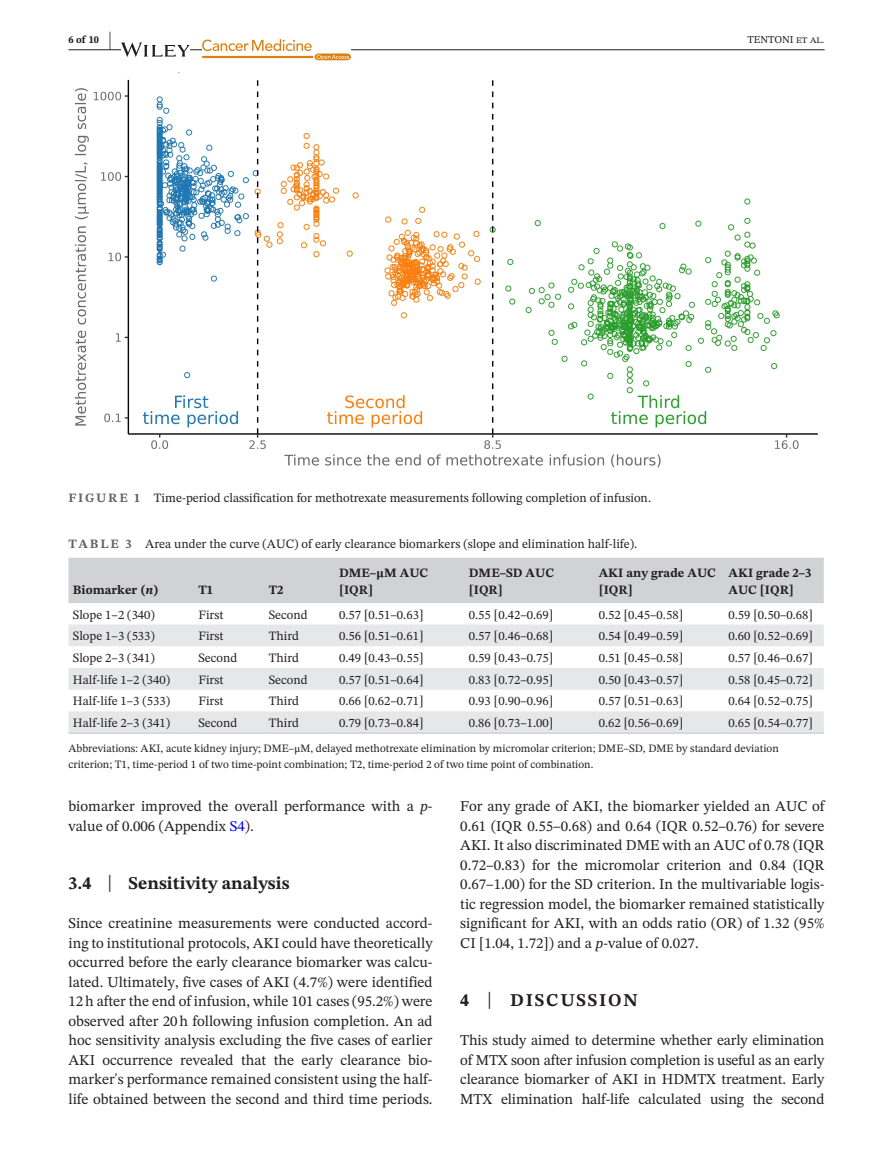
<style>
.page{position:relative;width:893px;height:1174px;background:#fff}
.page>*{position:absolute;margin:0;border:0;box-sizing:border-box;transform-origin:0 0}
.t1{font:700 18px "STIX Two Text";color:#231f20}
.t2{font:700 18px "STIX Two Text";letter-spacing:.1em;color:#231f20}
.t3{font:15px/19.5px "STIX Two Text";color:#231f20;text-align:justify}
.t4{font:12.75px "STIX Two Text";color:#231f20}
.t5{font:700 12.75px/17.2px "STIX Two Text";color:#231f20}
.t6{font:11.25px/15.8px "STIX Two Text";color:#231f20}
.t7{font:10.5px "STIX Two Text";color:#231f20}
.t8{font:700 10.5px "STIX Two Text";color:#231f20}
.s1{font-size:21px}
.s2{font-weight:700;color:#636366}
.s3{font-style:italic}
.s4{font-family:"STIX"}
.s5{color:#00f}
.s6{font-weight:400;font-size:23.7px}
</style>
<div class="page">
<hr style="left:68px;top:49px;width:756px;height:1px;background:#231f20">
<svg style="left:121px;top:43px;width:69px;height:14px"></svg>
<svg style="left:202px;top:39px;width:149px;height:21px"></svg>
<img style="left:74px;top:72px;width:744px;height:396px">
<div style="left:68px;top:558px;width:756px;height:45px;background:#d1d2d4"></div>
<svg style="left:68px;top:624px;width:756px;height:108px;fill:#e6e7e9"></svg>
<hr style="left:68px;top:732px;width:126px;height:2px;background:#d1d2d4">
<hr style="left:194px;top:732px;width:70px;height:2px;background:#d1d2d4">
<hr style="left:264px;top:732px;width:71px;height:2px;background:#d1d2d4">
<hr style="left:335px;top:732px;width:129px;height:2px;background:#d1d2d4">
<hr style="left:464px;top:732px;width:130px;height:2px;background:#d1d2d4">
<hr style="left:594px;top:732px;width:130px;height:2px;background:#d1d2d4">
<hr style="left:724px;top:732px;width:100px;height:2px;background:#d1d2d4">
<p class="t8" style="left:68px;top:32px;width:44px">6 of 10 <span class="s1">|</span></p>
<p class="t7" style="left:747px;top:32px;width:79px">TENTONI et al.</p>
<p class="t4" style="left:68px;top:488px;width:584px"><span class="s2">FIGURE 1</span> Time-period classification for methotrexate measurements following completion of infusion.</p>
<p class="t4" style="left:68px;top:534px;width:570px"><span class="s2">TABLE 3</span> Area under the curve (AUC) of early clearance biomarkers (slope and elimination half-life).</p>
<p class="t5" style="left:73px;top:581px;width:87px">Biomarker (<span class="s3">n</span>)</p>
<p class="t5" style="left:198px;top:581px;width:16px">T1</p>
<p class="t5" style="left:269px;top:581px;width:16px">T2</p>
<p class="t5" style="left:339px;top:564px;width:91px">DME–<span class="s4">μ</span>M AUC [IQR]</p>
<p class="t5" style="left:469px;top:564px;width:87px">DME–SD AUC [IQR]</p>
<p class="t5" style="left:599px;top:564px;width:119px">AKI any grade AUC [IQR]</p>
<p class="t5" style="left:728px;top:564px;width:85px">AKI grade 2–3<br>AUC [IQR]</p>
<p class="t4" style="left:73px;top:605px;width:84px">Slope 1–2 (340)</p>
<p class="t4" style="left:198px;top:605px;width:27px">First</p>
<p class="t4" style="left:269px;top:605px;width:40px">Second</p>
<p class="t4" style="left:339px;top:605px;width:86px">0.57 [0.51–0.63]</p>
<p class="t4" style="left:469px;top:605px;width:86px">0.55 [0.42–0.69]</p>
<p class="t4" style="left:599px;top:605px;width:86px">0.52 [0.45–0.58]</p>
<p class="t4" style="left:728px;top:605px;width:86px">0.59 [0.50–0.68]</p>
<p class="t4" style="left:73px;top:627px;width:84px">Slope 1–3 (533)</p>
<p class="t4" style="left:198px;top:627px;width:27px">First</p>
<p class="t4" style="left:269px;top:627px;width:32px">Third</p>
<p class="t4" style="left:339px;top:627px;width:86px">0.56 [0.51–0.61]</p>
<p class="t4" style="left:469px;top:627px;width:86px">0.57 [0.46–0.68]</p>
<p class="t4" style="left:599px;top:627px;width:86px">0.54 [0.49–0.59]</p>
<p class="t4" style="left:728px;top:627px;width:86px">0.60 [0.52–0.69]</p>
<p class="t4" style="left:73px;top:648px;width:84px">Slope 2–3 (341)</p>
<p class="t4" style="left:198px;top:648px;width:40px">Second</p>
<p class="t4" style="left:269px;top:648px;width:32px">Third</p>
<p class="t4" style="left:339px;top:648px;width:86px">0.49 [0.43–0.55]</p>
<p class="t4" style="left:469px;top:648px;width:86px">0.59 [0.43–0.75]</p>
<p class="t4" style="left:599px;top:648px;width:86px">0.51 [0.45–0.58]</p>
<p class="t4" style="left:728px;top:648px;width:86px">0.57 [0.46–0.67]</p>
<p class="t4" style="left:73px;top:670px;width:99px">Half-life 1–2 (340)</p>
<p class="t4" style="left:198px;top:670px;width:27px">First</p>
<p class="t4" style="left:269px;top:670px;width:40px">Second</p>
<p class="t4" style="left:339px;top:670px;width:86px">0.57 [0.51–0.64]</p>
<p class="t4" style="left:469px;top:670px;width:86px">0.83 [0.72–0.95]</p>
<p class="t4" style="left:599px;top:670px;width:86px">0.50 [0.43–0.57]</p>
<p class="t4" style="left:728px;top:670px;width:86px">0.58 [0.45–0.72]</p>
<p class="t4" style="left:73px;top:692px;width:99px">Half-life 1–3 (533)</p>
<p class="t4" style="left:198px;top:692px;width:27px">First</p>
<p class="t4" style="left:269px;top:692px;width:32px">Third</p>
<p class="t4" style="left:339px;top:692px;width:86px">0.66 [0.62–0.71]</p>
<p class="t4" style="left:469px;top:692px;width:86px">0.93 [0.90–0.96]</p>
<p class="t4" style="left:599px;top:692px;width:86px">0.57 [0.51–0.63]</p>
<p class="t4" style="left:728px;top:692px;width:86px">0.64 [0.52–0.75]</p>
<p class="t4" style="left:73px;top:713px;width:99px">Half-life 2–3 (341)</p>
<p class="t4" style="left:198px;top:713px;width:40px">Second</p>
<p class="t4" style="left:269px;top:713px;width:32px">Third</p>
<p class="t4" style="left:339px;top:713px;width:86px">0.79 [0.73–0.84]</p>
<p class="t4" style="left:469px;top:713px;width:86px">0.86 [0.73–1.00]</p>
<p class="t4" style="left:599px;top:713px;width:86px">0.62 [0.56–0.69]</p>
<p class="t4" style="left:728px;top:713px;width:86px">0.65 [0.54–0.77]</p>
<p class="t6" style="left:68px;top:740px;width:712px">Abbreviations: AKI, acute kidney injury; DME–<span class="s4">μ</span>M, delayed methotrexate elimination by micromolar criterion; DME–SD, DME by standard deviation criterion; T1, time-period 1 of two time-point combination; T2, time-period 2 of two time point of combination.</p>
<p class="t3" style="left:68px;top:796px;width:366px">biomarker improved the overall performance with a <span class="s3">p&shy;</span>value of 0.006 (Appendix <span class="s5">S4</span>).</p>
<p class="t1" style="left:68px;top:870px;width:223px">3.4 <span class="s6">|</span> Sensitivity analysis</p>
<p class="t3" style="left:68px;top:913px;width:366px">Since creatinine measurements were conducted accord&shy;ing to institutional protocols, AKI could have theoretically occurred before the early clearance biomarker was calcu&shy;lated. Ultimately, five cases of AKI (4.7%) were identified 12h after the end of infusion, while 101 cases (95.2%) were observed after 20h following infusion completion. An ad hoc sensitivity analysis excluding the five cases of earlier AKI occurrence revealed that the early clearance bio&shy;marker's performance remained consistent using the half&shy;life obtained between the second and third time periods.</p>
<p class="t3" style="left:460px;top:796px;width:366px">For any grade of AKI, the biomarker yielded an AUC of 0.61 (IQR 0.55–0.68) and 0.64 (IQR 0.52–0.76) for severe AKI. It also discriminated DME with an AUC of 0.78 (IQR 0.72–0.83) for the micromolar criterion and 0.84 (IQR 0.67–1.00) for the SD criterion. In the multivariable logis&shy;tic regression model, the biomarker remained statistically significant for AKI, with an odds ratio (OR) of 1.32 (95% CI [1.04, 1.72]) and a <span class="s3">p</span>-value of 0.027.</p>
<p class="t2" style="left:460px;top:987px;width:179px">4 <span class="s6">|</span> DISCUSSION</p>
<p class="t3" style="left:460px;top:1030px;width:366px">This study aimed to determine whether early elimination of MTX soon after infusion completion is useful as an early clearance biomarker of AKI in HDMTX treatment. Early MTX elimination half-life calculated using the second</p>
</div>
